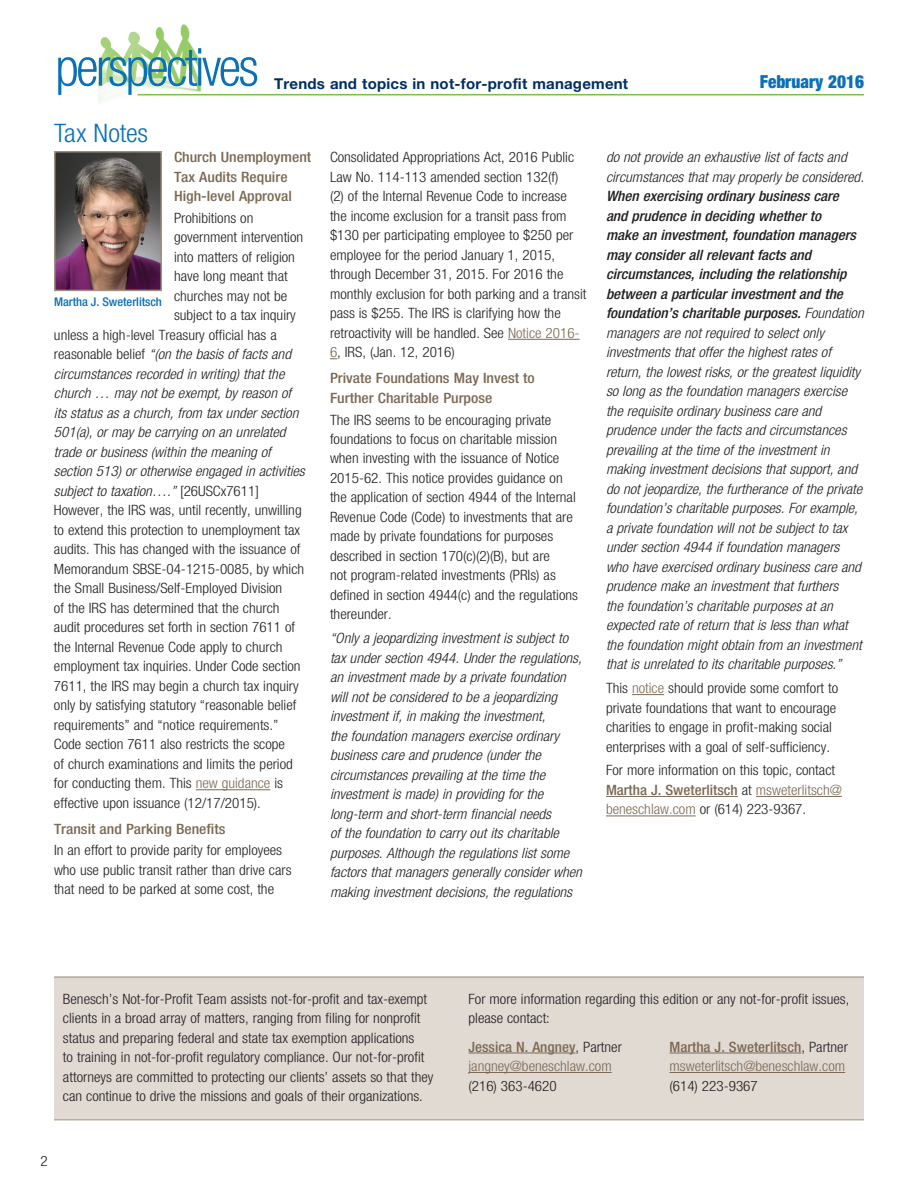
<style>
.page{position:relative;width:918px;height:1188px;background:#fff}
.page>*{position:absolute;margin:0;border:0;box-sizing:border-box;transform-origin:0 0}
.t1{font:300 condensed 52.5px "Helvetica Neue";letter-spacing:-.05em;color:#0970b9}
.t2{font:300 condensed 25.5px "Helvetica Neue";letter-spacing:-.01em;color:#0970b9;scale:1.07 1}
.t3{font:900 condensed 18px "Helvetica Neue";color:#0970b9;scale:.96 1}
.t4{font:700 15px "Helvetica Neue";letter-spacing:.015em;color:#002e64}
.t5{font:300 condensed 14.25px/19.5px "Helvetica Neue";color:#231f20;scale:1.06 1}
.t6{font:italic 300 condensed 14.25px/19.5px "Helvetica Neue";color:#231f20;scale:1.06 1}
.t7{font:500 condensed 14.25px/19.5px "Helvetica Neue";color:#7c6954;scale:1.1 1}
.t8{font:500 condensed 14.25px "Helvetica Neue";color:#7c6954;scale:1.06 1}
.t9{font:300 condensed 14.25px "Helvetica Neue";color:#7c6954;scale:1.06 1}
.t10{font:500 condensed 12px "Helvetica Neue";letter-spacing:-.005em;color:#0970b9;scale:1.05 1}
.s1{font-style:normal}
.s2{color:#7c6954}
.s3{font-weight:500}
.s4{font-weight:500;color:#7c6954}
.s5{font-weight:300;color:#231f20}
</style>
<div class="page">
<img style="left:99px;top:24px;width:108px;height:79px">
<hr style="left:137px;top:94px;width:727px;height:1px;background:#79c142">
<hr style="left:196px;top:789px;width:74px;height:1px;background:#7c6954">
<hr style="left:508px;top:339px;width:72px;height:1px;background:#7c6954">
<hr style="left:632px;top:694px;width:32px;height:1px;background:#7c6954">
<hr style="left:606px;top:796px;width:132px;height:1px;background:#7c6954">
<hr style="left:756px;top:796px;width:86px;height:1px;background:#7c6954">
<hr style="left:606px;top:816px;width:90px;height:1px;background:#7c6954">
<img style="left:57px;top:154px;width:102px;height:134px">
<div style="left:54px;top:151px;width:108px;height:140px;border:2px solid #a0907e"></div>
<div style="left:54px;top:977px;width:810px;height:143px;background:#e0dad3"></div>
<hr style="left:54px;top:1119px;width:810px;height:1px;background:#bbad9d">
<hr style="left:54px;top:977px;width:810px;height:1px;background:#bbad9d">
<hr style="left:469px;top:1053px;width:106px;height:1px;background:#7c6954">
<hr style="left:670px;top:1053px;width:131px;height:1px;background:#7c6954">
<hr style="left:469px;top:1072px;width:143px;height:1px;background:#7c6954">
<hr style="left:670px;top:1072px;width:175px;height:1px;background:#7c6954">
<h1 class="t1" style="left:56px;top:37px;width:205px">perspectives</h1>
<h2 class="t2" style="left:54px;top:118px;width:89px">Tax Notes</h2>
<p class="t4" style="left:274px;top:74px;width:356px">Trends and topics in not-for-profit management</p>
<p class="t3" style="left:760px;top:71px;width:110px">February 2016</p>
<p class="t7" style="left:174px;top:147px;width:126px">Church Unemployment<br>Tax Audits Require<br>High-level Approval</p>
<p class="t5" style="left:174px;top:208px;width:76px">Prohibitions on</p>
<p class="t5" style="left:174px;top:227px;width:123px">government intervention</p>
<p class="t5" style="left:174px;top:247px;width:116px">into matters of religion</p>
<p class="t5" style="left:174px;top:266px;width:109px">have long meant that</p>
<p class="t5" style="left:174px;top:286px;width:108px">churches may not be</p>
<p class="t5" style="left:174px;top:305px;width:116px">subject to a tax inquiry</p>
<p class="t5" style="left:54px;top:325px;width:212px">unless a high-level Treasury official has a</p>
<p class="t6" style="left:54px;top:344px;width:225px"><span class="s1">reasonable belief</span> “(on the basis of facts and</p>
<p class="t6" style="left:54px;top:364px;width:219px">circumstances recorded in writing) that the</p>
<p class="t6" style="left:54px;top:383px;width:225px">church … may not be exempt, by reason of</p>
<p class="t6" style="left:54px;top:403px;width:232px">its status as a church, from tax under section</p>
<p class="t6" style="left:54px;top:422px;width:220px">501(a), or may be carrying on an unrelated</p>
<p class="t6" style="left:54px;top:442px;width:206px">trade or business (within the meaning of</p>
<p class="t6" style="left:54px;top:461px;width:238px">section 513) or otherwise engaged in activities</p>
<p class="t6" style="left:54px;top:481px;width:195px">subject to taxation….” <span class="s1">[26USCx7611]</span></p>
<p class="t5" style="left:54px;top:500px;width:235px">However, the IRS was, until recently, unwilling</p>
<p class="t5" style="left:54px;top:520px;width:234px">to extend this protection to unemployment tax</p>
<p class="t5" style="left:54px;top:539px;width:234px">audits. This has changed with the issuance of</p>
<p class="t5" style="left:54px;top:559px;width:238px">Memorandum SBSE-04-1215-0085, by which</p>
<p class="t5" style="left:54px;top:578px;width:217px">the Small Business/Self-Employed Division</p>
<p class="t5" style="left:54px;top:598px;width:214px">of the IRS has determined that the church</p>
<p class="t5" style="left:54px;top:617px;width:229px">audit procedures set forth in section 7611 of</p>
<p class="t5" style="left:54px;top:637px;width:217px">the Internal Revenue Code apply to church</p>
<p class="t5" style="left:54px;top:656px;width:234px">employment tax inquiries. Under Code section</p>
<p class="t5" style="left:54px;top:676px;width:232px">7611, the IRS may begin a church tax inquiry</p>
<p class="t5" style="left:54px;top:695px;width:230px">only by satisfying statutory “reasonable belief</p>
<p class="t5" style="left:54px;top:715px;width:213px">requirements” and “notice requirements.”</p>
<p class="t5" style="left:54px;top:734px;width:219px">Code section 7611 also restricts the scope</p>
<p class="t5" style="left:54px;top:754px;width:227px">of church examinations and limits the period</p>
<p class="t5" style="left:54px;top:773px;width:218px">for conducting them. This <span class="s2">new guidance</span> is</p>
<p class="t5" style="left:54px;top:793px;width:197px">effective upon issuance (12/17/2015).</p>
<p class="t7" style="left:54px;top:819px;width:157px">Transit and Parking Benefits</p>
<p class="t5" style="left:54px;top:841px;width:226px">In an effort to provide parity for employees who use public transit rather than drive cars that need to be parked at some cost, the</p>
<p class="t10" style="left:54px;top:295px;width:104px">Martha J. Sweterlitsch</p>
<p class="t5" style="left:330px;top:147px;width:244px">Consolidated Appropriations Act, 2016 Public Law No. 114-113 amended section 132(f)<br>(2) of the Internal Revenue Code to increase the income exclusion for a transit pass from $130 per participating employee to $250 per employee for the period January 1, 2015, through December 31, 2015. For 2016 the monthly exclusion for both parking and a transit pass is $255. The IRS is clarifying how the retroactivity will be handled. See <span class="s2">Notice 2016- 6</span>, IRS, (Jan. 12, 2016)</p>
<p class="t7" style="left:330px;top:368px;width:188px">Private Foundations May Invest to<br>Further Charitable Purpose</p>
<p class="t5" style="left:330px;top:410px;width:235px">The IRS seems to be encouraging private foundations to focus on charitable mission when investing with the issuance of Notice 2015-62. This notice provides guidance on the application of section 4944 of the Internal Revenue Code (Code) to investments that are made by private foundations for purposes described in section 170(c)(2)(B), but are<br>not program-related investments (PRIs) as defined in section 4944(c) and the regulations thereunder.</p>
<p class="t6" style="left:330px;top:628px;width:239px">“Only a jeopardizing investment is subject to tax under section 4944. Under the regulations, an investment made by a private foundation will not be considered to be a jeopardizing investment if, in making the investment,<br>the foundation managers exercise ordinary business care and prudence (under the circumstances prevailing at the time the investment is made) in providing for the long-term and short-term financial needs<br>of the foundation to carry out its charitable purposes. Although the regulations list some factors that managers generally consider when making investment decisions, the regulations</p>
<p class="t6" style="left:606px;top:147px;width:245px">do not provide an exhaustive list of facts and circumstances that may properly be considered.</p>
<p class="t6" style="left:606px;top:186px;width:245px"><span class="s3">When exercising ordinary business care and prudence in deciding whether to<br>make an investment, foundation managers may consider all relevant facts and circumstances, including the relationship between a particular investment and the foundation’s charitable purposes.</span> Foundation managers are not required to select only investments that offer the highest rates of return, the lowest risks, or the greatest liquidity so long as the foundation managers exercise the requisite ordinary business care and prudence under the facts and circumstances prevailing at the time of the investment in making investment decisions that support, and do not jeopardize, the furtherance of the private foundation’s charitable purposes. For example, a private foundation will not be subject to tax under section 4944 if foundation managers who have exercised ordinary business care and prudence make an investment that furthers<br>the foundation’s charitable purposes at an expected rate of return that is less than what the foundation might obtain from an investment that is unrelated to its charitable purposes.”</p>
<p class="t5" style="left:606px;top:678px;width:221px">This <span class="s2">notice</span> should provide some comfort to private foundations that want to encourage charities to engage in profit-making social enterprises with a goal of self-sufficiency.</p>
<p class="t5" style="left:606px;top:760px;width:224px">For more information on this topic, contact<br><span class="s4">Martha J. Sweterlitsch</span> at <span class="s2">msweterlitsch@ beneschlaw.com</span> or (614) 223‑9367.</p>
<p class="t5" style="left:63px;top:989px;width:351px">Benesch’s Not-for-Profit Team assists not-for-profit and tax-exempt clients in a broad array of matters, ranging from filing for nonprofit status and preparing federal and state tax exemption applications<br>to training in not-for-profit regulatory compliance. Our not-for-profit attorneys are committed to protecting our clients’ assets so that they can continue to drive the missions and goals of their organizations.</p>
<p class="t5" style="left:469px;top:989px;width:361px">For more information regarding this edition or any not-for-profit issues, please contact:</p>
<p class="t8" style="left:469px;top:1038px;width:146px">Jessica N. Angney<span class="s5">, Partner</span></p>
<p class="t8" style="left:670px;top:1038px;width:170px">Martha J. Sweterlitsch<span class="s5">, Partner</span></p>
<p class="t9" style="left:469px;top:1058px;width:137px">jangney@beneschlaw.com</p>
<p class="t9" style="left:670px;top:1058px;width:167px">msweterlitsch@beneschlaw.com</p>
<p class="t5" style="left:469px;top:1076px;width:85px">(216) 363-4620</p>
<p class="t5" style="left:670px;top:1076px;width:85px">(614) 223-9367</p>
<p class="t5" style="left:40px;top:1151px;width:8px">2</p>
</div>
